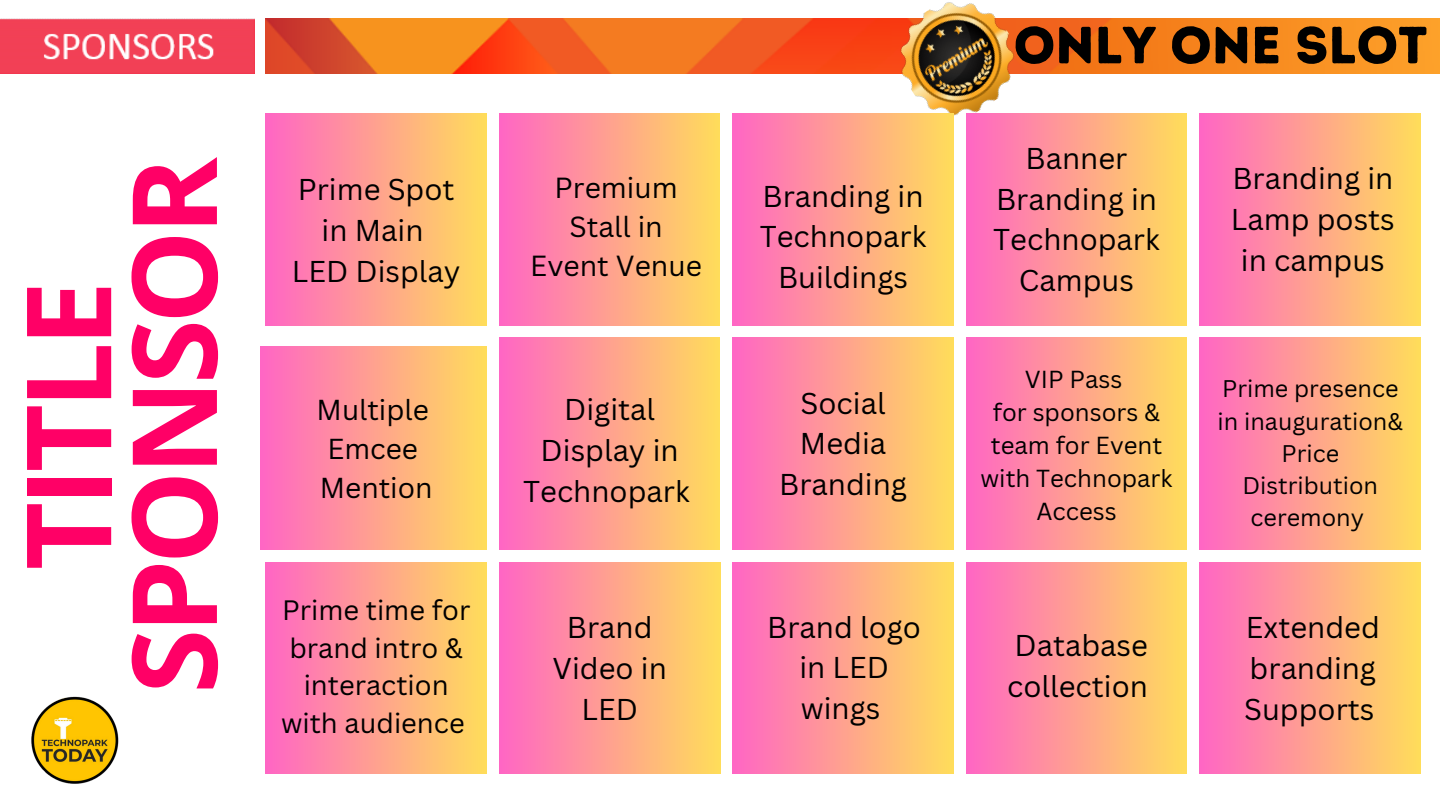
<style>
.page{position:relative;width:1440px;height:810px;background:#fff}
.page>*{position:absolute;margin:0;border:0;box-sizing:border-box;transform-origin:0 0}
.t1{font:700 117.8px/105.7px "Open Sans";letter-spacing:-.04em;color:#f06;text-align:center}
.t2{font:52.1px "Intro Rust Base";color:#000}
.t3{font:29.3px/40.7px "Canva Sans";color:#000;text-align:center}
.t4{font:28.3px/39px "Canva Sans";color:#000;text-align:center}
.t5{font:28.1px "Canva Sans";color:#000}
.t6{font:27.3px/37.5px "Canva Sans";color:#000;text-align:center}
.t7{font:24px/33px "Canva Sans";color:#000;text-align:center}
.t8{font:23.4px/32.2px "Canva Sans";color:#000;text-align:center}
</style>
<div class="page">
<img style="left:0;top:18px;width:254px;height:56px">
<img style="left:266px;top:19px;width:1174px;height:55px">
<img style="left:31px;top:696px;width:88px;height:88px">
<img style="left:880px;top:2px;width:155px;height:133px">
<div style="left:266px;top:114px;width:221px;height:211px;background:linear-gradient(to right,#ff66c4,#ffdd5a)"></div>
<div style="left:499px;top:114px;width:221px;height:211px;background:linear-gradient(to right,#ff66c4,#ffdd5a)"></div>
<div style="left:733px;top:114px;width:220px;height:211px;background:linear-gradient(to right,#ff66c4,#ffdc5b)"></div>
<div style="left:966px;top:114px;width:221px;height:211px;background:linear-gradient(to right,#ff66c4,#ffdd5a)"></div>
<div style="left:1200px;top:114px;width:220px;height:211px;background:linear-gradient(to right,#ff66c4,#ffdc5b)"></div>
<div style="left:261px;top:347px;width:226px;height:202px;background:linear-gradient(to right,#ff66c4,#ffdd5a)"></div>
<div style="left:499px;top:338px;width:221px;height:211px;background:linear-gradient(to right,#ff66c4,#ffdd5a)"></div>
<div style="left:733px;top:338px;width:220px;height:211px;background:linear-gradient(to right,#ff66c4,#ffdc5b)"></div>
<div style="left:966px;top:338px;width:221px;height:211px;background:linear-gradient(to right,#ff66c4,#ffdd5a)"></div>
<div style="left:1200px;top:338px;width:220px;height:211px;background:linear-gradient(to right,#ff66c4,#ffdc5b)"></div>
<div style="left:266px;top:562px;width:221px;height:211px;background:linear-gradient(to right,#ff66c4,#ffdd5a)"></div>
<div style="left:499px;top:562px;width:221px;height:211px;background:linear-gradient(to right,#ff66c5,#ffdd5a)"></div>
<div style="left:733px;top:562px;width:220px;height:211px;background:linear-gradient(to right,#ff66c4,#ffdc5b)"></div>
<div style="left:966px;top:562px;width:221px;height:211px;background:linear-gradient(to right,#ff66c4,#ffdd5a)"></div>
<div style="left:1200px;top:562px;width:220px;height:211px;background:linear-gradient(to right,#ff66c4,#ffdc5b)"></div>
<p class="t1" style="left:13px;top:694px;width:538px;rotate:-90deg">TITLE<br>SPONSOR</p>
<p class="t3" style="left:298px;top:168px;width:158px">Prime Spot in Main</p>
<p class="t3" style="left:292px;top:250px;width:170px">LED Display</p>
<p class="t5" style="left:317px;top:390px;width:114px">Multiple</p>
<p class="t5" style="left:327px;top:429px;width:92px">Emcee</p>
<p class="t5" style="left:320px;top:468px;width:114px">Mention</p>
<p class="t6" style="left:281px;top:591px;width:191px">Prime time for brand intro &amp; interaction with audience</p>
<p class="t4" style="left:530px;top:168px;width:173px">Premium<br>Stall in<br>Event Venue</p>
<p class="t3" style="left:763px;top:175px;width:162px">Branding in</p>
<p class="t3" style="left:760px;top:216px;width:168px">Technopark<br>Buildings</p>
<p class="t3" style="left:523px;top:389px;width:168px">Digital<br>Display in<br>Technopark</p>
<p class="t3" style="left:779px;top:382px;width:129px">Social<br>Media<br>Branding</p>
<p class="t3" style="left:553px;top:606px;width:116px">Brand<br>Video in<br>LED</p>
<p class="t3" style="left:767px;top:606px;width:155px">Brand logo in LED wings</p>
<p class="t2" style="left:1014px;top:14px;width:415px">ONLY ONE SLOT</p>
<p class="t3" style="left:1026px;top:137px;width:103px">Banner</p>
<p class="t3" style="left:993px;top:178px;width:168px">Branding in<br>Technopark<br>Campus</p>
<p class="t7" style="left:1025px;top:362px;width:99px">VIP Pass</p>
<p class="t7" style="left:980px;top:395px;width:194px">for sponsors &amp; team for Event with Technopark<br>Access</p>
<p class="t3" style="left:1007px;top:625px;width:142px;text-align:left">Database collection</p>
<p class="t3" style="left:1231px;top:158px;width:165px">Branding in<br>Lamp posts in campus</p>
<p class="t8" style="left:1218px;top:372px;width:187px">Prime presence in inauguration&amp;<br>Price<br>Distribution ceremony</p>
<p class="t3" style="left:1244px;top:606px;width:137px;text-align:left">Extended branding<br>Supports</p>
</div>
